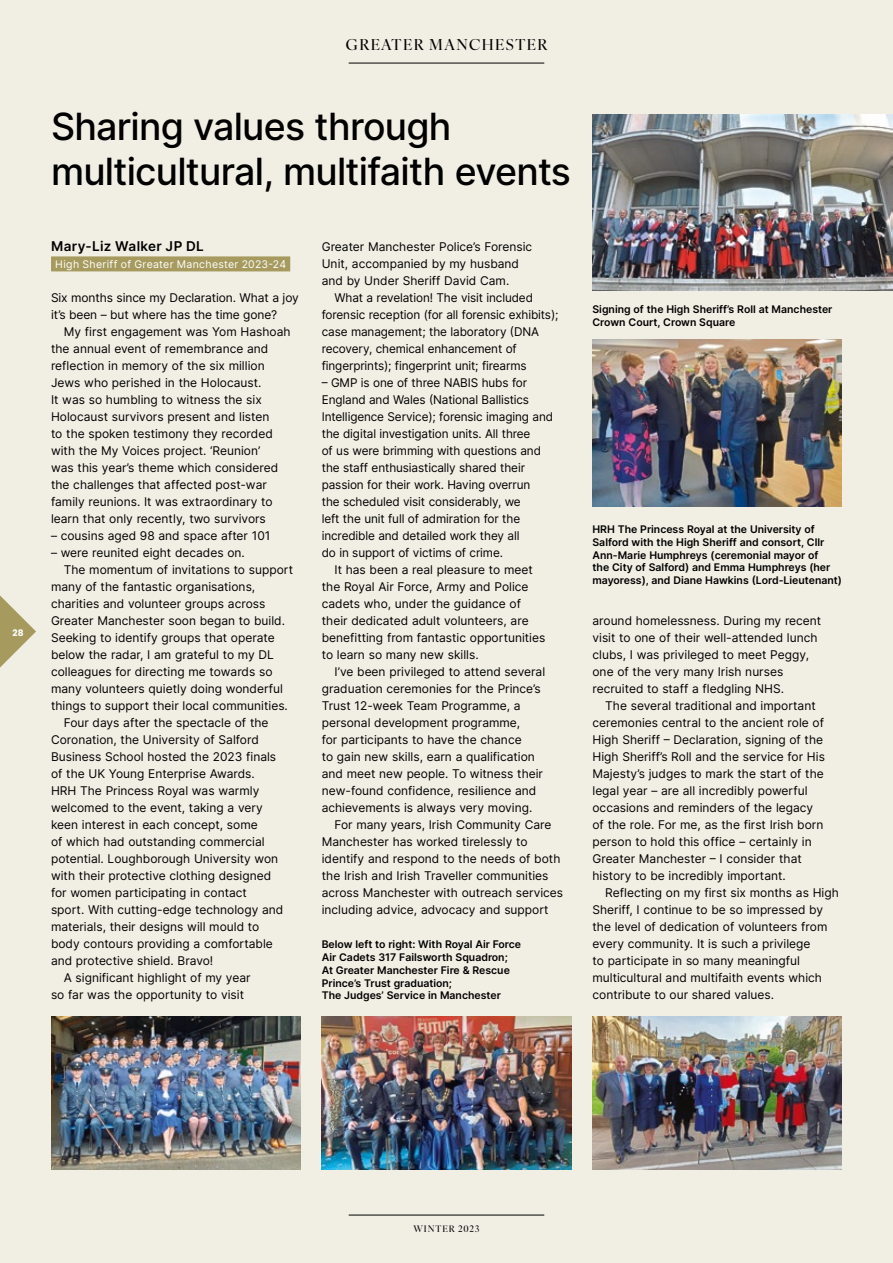
<style>
.page{position:relative;width:893px;height:1263px;background:#f1efe4}
.page>*{position:absolute;margin:0;border:0;box-sizing:border-box;transform-origin:0 0}
.t1{font:500 37.5px/45px "Inter";letter-spacing:-.02em;color:#000}
.t2{font:500 15px "Ivy Ora Display";letter-spacing:.1em;color:#000}
.t3{font:600 13.5px "Inter";letter-spacing:.03em;color:#000}
.t4{font:12px/17px "Inter";color:#000}
.t5{font:600 10.5px/12.8px "Inter";color:#000}
.t6{font:10.5px "Inter";letter-spacing:.035em;color:#fff}
.t7{font:500 9px "Ivy Ora Display";letter-spacing:.1em;color:#000}
.t8{font:700 9px "Poppins";color:#fff}
</style>
<div class="page">
<img style="left:322px;top:1016px;width:249px;height:153px">
<img style="left:592px;top:339px;width:250px;height:167px">
<img style="left:592px;top:1016px;width:250px;height:153px">
<img style="left:51px;top:1016px;width:249px;height:153px">
<img style="left:592px;top:115px;width:301px;height:175px">
<hr style="left:349px;top:1215px;width:195px;height:1px;background:#000">
<svg style="left:0;top:595px;width:36px;height:72px"></svg>
<hr style="left:349px;top:63px;width:195px;height:1px;background:#000">
<div style="left:51px;top:256px;width:239px;height:15px;background:#a69a5e"></div>
<p class="t8" style="left:13px;top:628px;width:12px">28</p>
<p class="t2" style="left:346px;top:33px;width:203px">GREATER MANCHESTER</p>
<h1 class="t1" style="left:51px;top:103px;width:521px">Sharing values through multicultural, multifaith events</h1>
<p class="t3" style="left:51px;top:236px;width:154px">Mary-Liz Walker JP DL</p>
<p class="t6" style="left:55px;top:256px;width:232px">High Sheriff of Greater Manchester 2023-24</p>
<p class="t4" style="left:51px;top:289px;width:249px">Six months since my Declaration. What a joy it’s been – but where has the time gone?</p>
<p class="t4" style="left:51px;top:323px;width:241px;text-indent:13px">My first engagement was Yom Hashoah the annual event of remembrance and reflection in memory of the six million Jews who perished in the Holocaust.<br>It was so humbling to witness the six Holocaust survivors present and listen<br>to the spoken testimony they recorded with the My Voices project. ‘Reunion’<br>was this year’s theme which considered the challenges that affected post-war family reunions. It was extraordinary to learn that only recently, two survivors</p>
<p class="t4" style="left:51px;top:527px;width:221px">– cousins aged 98 and space after 101</p>
<p class="t4" style="left:51px;top:544px;width:195px">– were reunited eight decades on.</p>
<p class="t4" style="left:64px;top:561px;width:231px">The momentum of invitations to support</p>
<p class="t4" style="left:51px;top:578px;width:206px">many of the fantastic organisations,</p>
<p class="t4" style="left:51px;top:595px;width:216px">charities and volunteer groups across</p>
<p class="t4" style="left:51px;top:612px;width:235px">Greater Manchester soon began to build.</p>
<p class="t4" style="left:51px;top:629px;width:225px">Seeking to identify groups that operate</p>
<p class="t4" style="left:51px;top:646px;width:224px">below the radar, I am grateful to my DL</p>
<p class="t4" style="left:51px;top:663px;width:223px">colleagues for directing me towards so</p>
<p class="t4" style="left:51px;top:680px;width:234px">many volunteers quietly doing wonderful</p>
<p class="t4" style="left:51px;top:697px;width:238px">things to support their local communities.</p>
<p class="t4" style="left:64px;top:714px;width:206px">Four days after the spectacle of the</p>
<p class="t4" style="left:51px;top:731px;width:209px">Coronation, the University of Salford</p>
<p class="t4" style="left:51px;top:748px;width:227px">Business School hosted the 2023 finals</p>
<p class="t4" style="left:51px;top:765px;width:205px">of the UK Young Enterprise Awards.</p>
<p class="t4" style="left:51px;top:782px;width:210px">HRH The Princess Royal was warmly</p>
<p class="t4" style="left:51px;top:799px;width:213px">welcomed to the event, taking a very</p>
<p class="t4" style="left:51px;top:816px;width:208px">keen interest in each concept, some</p>
<p class="t4" style="left:51px;top:833px;width:215px">of which had outstanding commercial</p>
<p class="t4" style="left:51px;top:850px;width:229px">potential. Loughborough University won</p>
<p class="t4" style="left:51px;top:867px;width:222px">with their protective clothing designed</p>
<p class="t4" style="left:51px;top:884px;width:197px">for women participating in contact</p>
<p class="t4" style="left:51px;top:901px;width:234px">sport. With cutting-edge technology and</p>
<p class="t4" style="left:51px;top:918px;width:210px">materials, their designs will mould to</p>
<p class="t4" style="left:51px;top:935px;width:223px">body contours providing a comfortable</p>
<p class="t4" style="left:51px;top:952px;width:164px">and protective shield. Bravo!</p>
<p class="t4" style="left:64px;top:969px;width:188px">A significant highlight of my year</p>
<p class="t4" style="left:51px;top:986px;width:194px">so far was the opportunity to visit</p>
<p class="t4" style="left:322px;top:238px;width:212px">Greater Manchester Police’s Forensic<br>Unit, accompanied by my husband and by Under Sheriff David Cam.</p>
<p class="t4" style="left:322px;top:289px;width:238px;text-indent:13px">What a revelation! The visit included forensic reception (for all forensic exhibits); case management; the laboratory (DNA recovery, chemical enhancement of fingerprints); fingerprint unit; firearms</p>
<p class="t4" style="left:322px;top:374px;width:207px">– GMP is one of three NABIS hubs for</p>
<p class="t4" style="left:322px;top:391px;width:209px">England and Wales (National Ballistics</p>
<p class="t4" style="left:322px;top:408px;width:233px">Intelligence Service); forensic imaging and</p>
<p class="t4" style="left:322px;top:425px;width:210px">the digital investigation units. All three</p>
<p class="t4" style="left:322px;top:442px;width:221px">of us were brimming with questions and</p>
<p class="t4" style="left:322px;top:459px;width:205px">the staff enthusiastically shared their</p>
<p class="t4" style="left:322px;top:476px;width:210px">passion for their work. Having overrun</p>
<p class="t4" style="left:322px;top:493px;width:201px">the scheduled visit considerably, we</p>
<p class="t4" style="left:322px;top:510px;width:200px">left the unit full of admiration for the</p>
<p class="t4" style="left:322px;top:527px;width:199px">incredible and detailed work they all</p>
<p class="t4" style="left:322px;top:544px;width:183px">do in support of victims of crime.</p>
<p class="t4" style="left:334px;top:561px;width:200px">It has been a real pleasure to meet</p>
<p class="t4" style="left:322px;top:578px;width:208px">the Royal Air Force, Army and Police</p>
<p class="t4" style="left:322px;top:595px;width:201px">cadets who, under the guidance of</p>
<p class="t4" style="left:322px;top:612px;width:208px">their dedicated adult volunteers, are</p>
<p class="t4" style="left:322px;top:629px;width:225px">benefitting from fantastic opportunities</p>
<p class="t4" style="left:322px;top:646px;width:158px">to learn so many new skills.</p>
<p class="t4" style="left:334px;top:663px;width:212px">I’ve been privileged to attend several</p>
<p class="t4" style="left:322px;top:680px;width:221px">graduation ceremonies for the Prince’s</p>
<p class="t4" style="left:322px;top:697px;width:200px">Trust 12-week Team Programme, a</p>
<p class="t4" style="left:322px;top:714px;width:200px">personal development programme,</p>
<p class="t4" style="left:322px;top:731px;width:201px">for participants to have the chance</p>
<p class="t4" style="left:322px;top:748px;width:215px">to gain new skills, earn a qualification</p>
<p class="t4" style="left:322px;top:765px;width:223px">and meet new people. To witness their</p>
<p class="t4" style="left:322px;top:782px;width:216px">new-found confidence, resilience and</p>
<p class="t4" style="left:322px;top:799px;width:212px">achievements is always very moving.</p>
<p class="t4" style="left:334px;top:816px;width:218px">For many years, Irish Community Care</p>
<p class="t4" style="left:322px;top:833px;width:207px">Manchester has worked tirelessly to</p>
<p class="t4" style="left:322px;top:850px;width:240px">identify and respond to the needs of both</p>
<p class="t4" style="left:322px;top:867px;width:228px">the Irish and Irish Traveller communities</p>
<p class="t4" style="left:322px;top:884px;width:243px">across Manchester with outreach services</p>
<p class="t4" style="left:322px;top:901px;width:228px">including advice, advocacy and support</p>
<p class="t5" style="left:322px;top:938px;width:201px">Below left to right: With Royal Air Force Air Cadets 317 Failsworth Squadron; At Greater Manchester Fire &amp; Rescue Prince’s Trust graduation;<br>The Judges’ Service in Manchester</p>
<p class="t5" style="left:592px;top:303px;width:241px">Signing of the High Sheriff’s Roll at Manchester<br>Crown Court, Crown Square</p>
<p class="t5" style="left:592px;top:523px;width:251px">HRH The Princess Royal at the University of Salford with the High Sheriff and consort, Cllr Ann-Marie Humphreys (ceremonial mayor of<br>the City of Salford) and Emma Humphreys (her mayoress), and Diane Hawkins (Lord-Lieutenant)</p>
<p class="t4" style="left:592px;top:612px;width:230px">around homelessness. During my recent visit to one of their well-attended lunch clubs, I was privileged to meet Peggy, one of the very many Irish nurses recruited to staff a fledgling NHS.</p>
<p class="t4" style="left:592px;top:697px;width:234px;text-indent:13px">The several traditional and important ceremonies central to the ancient role of High Sheriff – Declaration, signing of the High Sheriff’s Roll and the service for His Majesty’s judges to mark the start of the legal year – are all incredibly powerful occasions and reminders of the legacy of the role. For me, as the first Irish born person to hold this office – certainly in Greater Manchester – I consider that history to be incredibly important.</p>
<p class="t4" style="left:592px;top:884px;width:248px;text-indent:13px">Reflecting on my first six months as High Sheriff, I continue to be so impressed by the level of dedication of volunteers from every community. It is such a privilege<br>to participate in so many meaningful multicultural and multifaith events which contribute to our shared values.</p>
<p class="t7" style="left:414px;top:1222px;width:67px">WINTER 2023</p>
</div>
